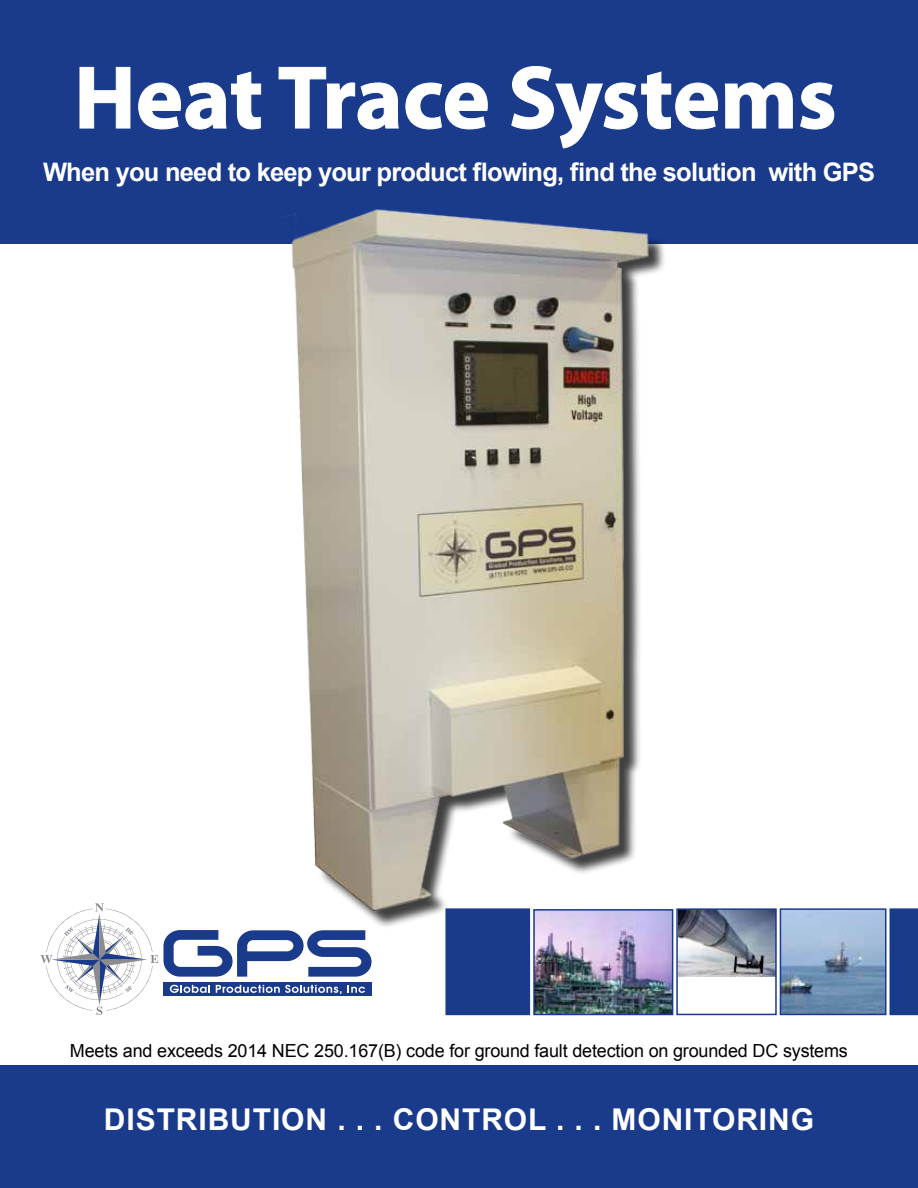
<style>
.page{position:relative;width:918px;height:1188px;background:#fff}
.page>*{position:absolute;margin:0;border:0;box-sizing:border-box;transform-origin:0 0}
.t1{font:700 90px "Myriad Pro";letter-spacing:-.005em;color:#fff}
.t2{font:700 30px "Arial";letter-spacing:.03em;color:#fff}
.t3{font:700 25.5px "Arial";letter-spacing:-.03em;color:#fff}
.t4{font:18px "Arial";letter-spacing:-.01em;color:#000}
</style>
<div class="page">
<svg style="left:40px;top:903px;width:332px;height:112px"></svg>
<div style="left:0;top:0;width:918px;height:244px;background:#1a3a8c"></div>
<div style="left:890px;top:908px;width:28px;height:107px;background:#1a3a8c"></div>
<img style="left:783px;top:911px;width:100px;height:101px">
<div style="left:780px;top:908px;width:106px;height:107px;border:2px solid #1a3a8c"></div>
<img style="left:679px;top:911px;width:95px;height:65px">
<div style="left:676px;top:908px;width:101px;height:107px;border:2px solid #1a3a8c"></div>
<div style="left:445px;top:908px;width:85px;height:107px;background:#1a3a8c;border:2px solid #1a3a8c"></div>
<div style="left:0;top:1065px;width:918px;height:123px;background:#1a3a8c"></div>
<img style="left:536px;top:935px;width:134px;height:77px">
<div style="left:533px;top:909px;width:140px;height:106px;border:2px solid #1a3a8c"></div>
<svg style="left:79px;top:67px;width:52px;height:62px;background:#304d97"></svg>
<svg style="left:138px;top:71px;width:123px;height:59px;background:#2e4b96"></svg>
<svg style="left:278px;top:67px;width:121px;height:63px;background:#2b4994"></svg>
<svg style="left:405px;top:82px;width:83px;height:48px;background:#314e97"></svg>
<svg style="left:511px;top:66px;width:207px;height:83px;background:#284693"></svg>
<svg style="left:725px;top:82px;width:68px;height:47px;background:#334f98"></svg>
<svg style="left:800px;top:82px;width:35px;height:48px;background:#345099"></svg>
<img style="left:238px;top:190px;width:442px;height:745px">
<h1 class="t1" style="left:74px;top:39px;width:764px">Heat Trace Systems</h1>
<h3 class="t3" style="left:43px;top:156px;width:834px">When you need to keep your product flowing, find the solution with GPS</h3>
<p class="t4" style="left:70px;top:1039px;width:780px">Meets and exceeds 2014 NEC 250.167(B) code for ground fault detection on grounded DC systems</p>
<h2 class="t2" style="left:104px;top:1099px;width:712px">DISTRIBUTION . . . CONTROL . . . MONITORING</h2>
</div>
